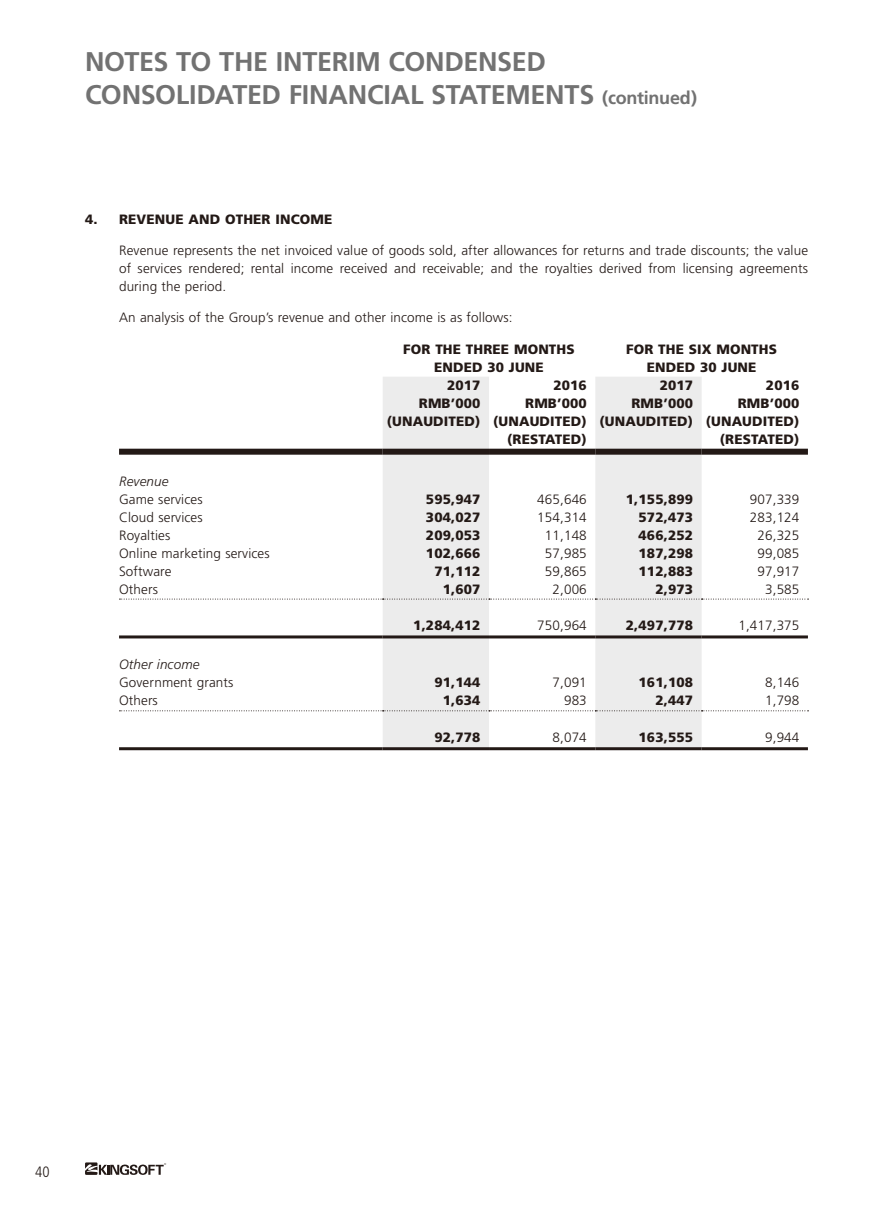
<style>
.page{position:relative;width:893px;height:1212px;background:#fff}
.page>*{position:absolute;margin:0;border:0;box-sizing:border-box;transform-origin:0 0}
.t1{font:700 27px/33px "Frutiger";letter-spacing:-.01em;color:#727272}
.t2{font:300 condensed 15px "Frutiger";color:#231916}
.t3{font:300 13.5px/18px "Frutiger";letter-spacing:.01em;color:#231916;text-align:justify}
.t4{font:900 13.5px/18px "Frutiger";letter-spacing:.01em;color:#231916;text-align:center}
.t5{font:italic 300 13.5px "Frutiger";letter-spacing:.01em;color:#231916}
.s1{font-size:18px}
</style>
<div class="page">
<svg style="left:85px;top:1162px;width:81px;height:13px"></svg>
<svg style="left:383px;top:377px;width:319px;height:370px;fill:#ececec"></svg>
<div style="left:383px;top:449px;width:106px;height:6px;background:#231916"></div>
<div style="left:489px;top:449px;width:106px;height:6px;background:#231916"></div>
<div style="left:595px;top:449px;width:107px;height:6px;background:#231916"></div>
<div style="left:702px;top:449px;width:106px;height:6px;background:#231916"></div>
<svg style="left:119px;top:599px;width:689px;height:1px"></svg>
<hr style="left:119px;top:635px;width:264px;height:3px;background:#231916">
<hr style="left:383px;top:635px;width:106px;height:3px;background:#231916">
<hr style="left:489px;top:635px;width:106px;height:3px;background:#231916">
<hr style="left:595px;top:635px;width:107px;height:3px;background:#231916">
<hr style="left:702px;top:635px;width:106px;height:3px;background:#231916">
<svg style="left:119px;top:710px;width:689px;height:1px"></svg>
<hr style="left:119px;top:747px;width:264px;height:3px;background:#231916">
<hr style="left:383px;top:747px;width:106px;height:3px;background:#231916">
<hr style="left:489px;top:747px;width:106px;height:3px;background:#231916">
<hr style="left:595px;top:747px;width:107px;height:3px;background:#231916">
<hr style="left:702px;top:747px;width:106px;height:3px;background:#231916">
<div style="left:119px;top:449px;width:264px;height:6px;background:#231916"></div>
<h1 class="t1" style="left:85px;top:45px;width:614px">NOTES TO THE INTERIM CONDENSED<br>CONSOLIDATED FINANCIAL STATEMENTS <span class="s1">(continued)</span></h1>
<p class="t4" style="left:85px;top:210px;width:249px">4. REVENUE AND OTHER INCOME</p>
<p class="t3" style="left:119px;top:241px;width:691px">Revenue represents the net invoiced value of goods sold, after allowances for returns and trade discounts; the value of services rendered; rental income received and receivable; and the royalties derived from licensing agreements during the period.</p>
<p class="t3" style="left:119px;top:308px;width:395px">An analysis of the Group’s revenue and other income is as follows:</p>
<p class="t4" style="left:403px;top:340px;width:173px">FOR THE THREE MONTHS<br>ENDED 30 JUNE</p>
<p class="t4" style="left:626px;top:340px;width:152px">FOR THE SIX MONTHS<br>ENDED 30 JUNE</p>
<p class="t4" style="left:447px;top:376px;width:35px">2017</p>
<p class="t4" style="left:553px;top:376px;width:35px">2016</p>
<p class="t4" style="left:660px;top:376px;width:35px">2017</p>
<p class="t4" style="left:766px;top:376px;width:35px">2016</p>
<p class="t4" style="left:419px;top:394px;width:63px">RMB’000</p>
<p class="t4" style="left:525px;top:394px;width:63px">RMB’000</p>
<p class="t4" style="left:631px;top:394px;width:63px">RMB’000</p>
<p class="t4" style="left:738px;top:394px;width:63px">RMB’000</p>
<p class="t4" style="left:387px;top:412px;width:414px">(UNAUDITED) (UNAUDITED) (UNAUDITED) (UNAUDITED)</p>
<p class="t4" style="left:507px;top:430px;width:81px">(RESTATED)</p>
<p class="t4" style="left:720px;top:430px;width:81px">(RESTATED)</p>
<p class="t5" style="left:119px;top:473px;width:51px">Revenue</p>
<p class="t3" style="left:119px;top:490px;width:85px">Game services</p>
<p class="t4" style="left:426px;top:490px;width:56px">595,947</p>
<p class="t3" style="left:537px;top:490px;width:51px">465,646</p>
<p class="t4" style="left:626px;top:490px;width:69px">1,155,899</p>
<p class="t3" style="left:750px;top:490px;width:51px">907,339</p>
<p class="t3" style="left:119px;top:508px;width:85px">Cloud services</p>
<p class="t4" style="left:426px;top:508px;width:56px">304,027</p>
<p class="t3" style="left:537px;top:508px;width:51px">154,314</p>
<p class="t4" style="left:639px;top:508px;width:56px">572,473</p>
<p class="t3" style="left:750px;top:508px;width:51px">283,124</p>
<p class="t3" style="left:119px;top:526px;width:53px">Royalties</p>
<p class="t4" style="left:426px;top:526px;width:56px">209,053</p>
<p class="t3" style="left:545px;top:526px;width:43px">11,148</p>
<p class="t4" style="left:639px;top:526px;width:56px">466,252</p>
<p class="t3" style="left:757px;top:526px;width:43px">26,325</p>
<p class="t3" style="left:119px;top:544px;width:152px">Online marketing services</p>
<p class="t4" style="left:426px;top:544px;width:56px">102,666</p>
<p class="t3" style="left:545px;top:544px;width:43px">57,985</p>
<p class="t4" style="left:639px;top:544px;width:56px">187,298</p>
<p class="t3" style="left:757px;top:544px;width:43px">99,085</p>
<p class="t3" style="left:119px;top:562px;width:54px">Software</p>
<p class="t4" style="left:434px;top:562px;width:48px">71,112</p>
<p class="t3" style="left:545px;top:562px;width:43px">59,865</p>
<p class="t4" style="left:639px;top:562px;width:56px">112,883</p>
<p class="t3" style="left:757px;top:562px;width:43px">97,917</p>
<p class="t3" style="left:119px;top:580px;width:40px">Others</p>
<p class="t4" style="left:443px;top:580px;width:39px">1,607</p>
<p class="t3" style="left:553px;top:580px;width:36px">2,006</p>
<p class="t4" style="left:655px;top:580px;width:39px">2,973</p>
<p class="t3" style="left:765px;top:580px;width:36px">3,585</p>
<p class="t4" style="left:413px;top:617px;width:69px">1,284,412</p>
<p class="t3" style="left:537px;top:617px;width:51px">750,964</p>
<p class="t4" style="left:626px;top:617px;width:69px">2,497,778</p>
<p class="t3" style="left:738px;top:617px;width:63px">1,417,375</p>
<p class="t5" style="left:119px;top:657px;width:82px">Other income</p>
<p class="t3" style="left:119px;top:674px;width:116px">Government grants</p>
<p class="t4" style="left:434px;top:674px;width:48px">91,144</p>
<p class="t3" style="left:552px;top:674px;width:36px">7,091</p>
<p class="t4" style="left:639px;top:674px;width:56px">161,108</p>
<p class="t3" style="left:765px;top:674px;width:36px">8,146</p>
<p class="t3" style="left:119px;top:692px;width:40px">Others</p>
<p class="t4" style="left:443px;top:692px;width:39px">1,634</p>
<p class="t3" style="left:564px;top:692px;width:24px">983</p>
<p class="t4" style="left:655px;top:692px;width:39px">2,447</p>
<p class="t3" style="left:765px;top:692px;width:36px">1,798</p>
<p class="t4" style="left:434px;top:728px;width:48px">92,778</p>
<p class="t3" style="left:552px;top:729px;width:36px">8,074</p>
<p class="t4" style="left:639px;top:728px;width:56px">163,555</p>
<p class="t3" style="left:765px;top:729px;width:36px">9,944</p>
<p class="t2" style="left:35px;top:1164px;width:16px">40</p>
</div>
